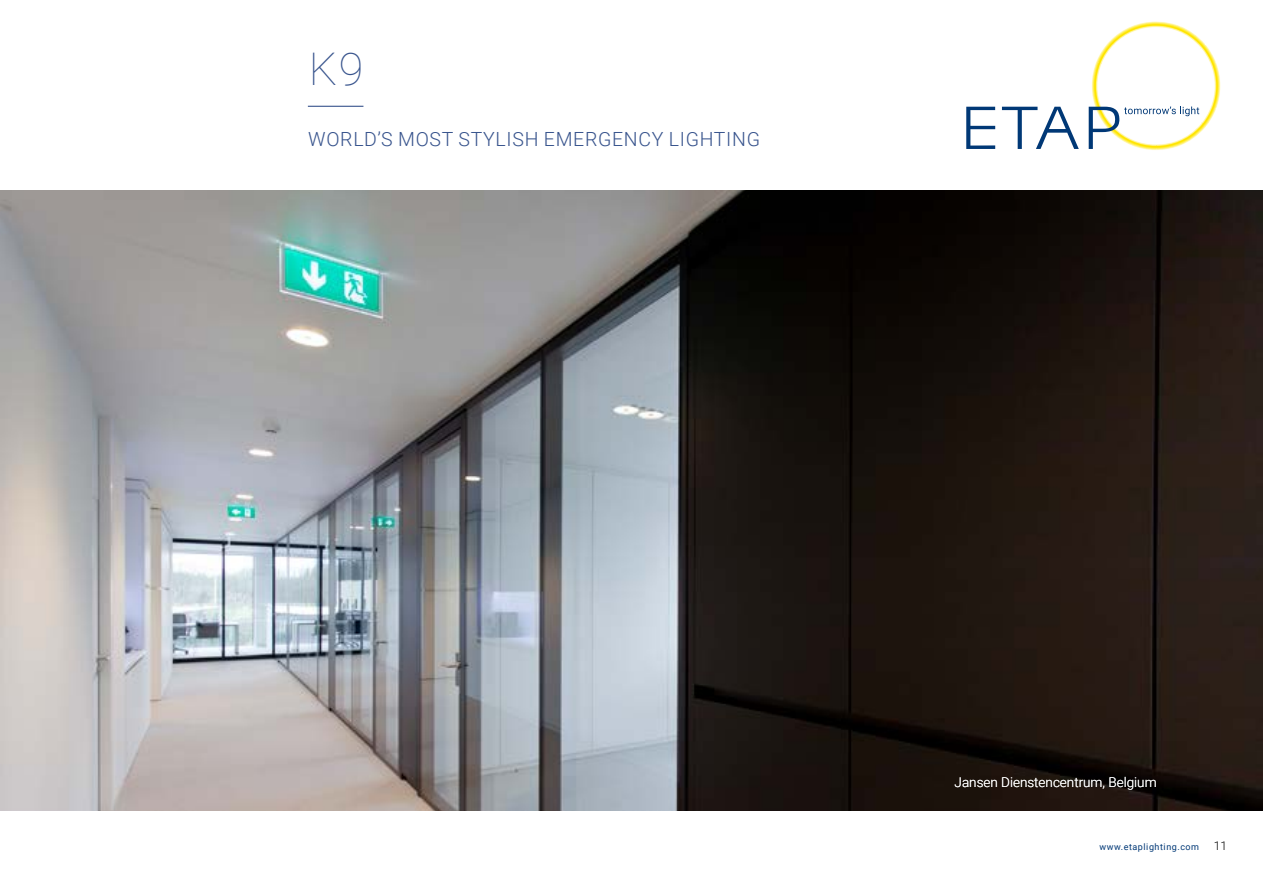
<style>
.page{position:relative;width:1263px;height:893px;background:#fff}
.page>*{position:absolute;margin:0;border:0;box-sizing:border-box;transform-origin:0 0}
.t1{font:100 45px "Roboto";color:#38548d}
.t2{font:300 19.5px "Roboto";letter-spacing:.035em;color:#38548d}
.t3{font:300 13.5px "Roboto";color:#fff}
.t4{font:9px "Roboto";letter-spacing:.06em;color:#003876}
.s1{font-weight:300;font-size:12px;color:#000}
</style>
<div class="page">
<svg style="left:966px;top:107px;width:29px;height:42px"></svg>
<svg style="left:1002px;top:107px;width:77px;height:42px"></svg>
<svg style="left:1089px;top:21px;width:132px;height:129px"></svg>
<img style="left:0;top:190px;width:1263px;height:620px">
<hr style="left:308px;top:106px;width:55px;height:1px;background:#38548d">
<h1 class="t1" style="left:309px;top:37px;width:56px">K9</h1>
<p class="t2" style="left:308px;top:125px;width:453px">WORLD’S MOST STYLISH EMERGENCY LIGHTING</p>
<p class="t3" style="left:954px;top:772px;width:204px">Jansen Dienstencentrum, Belgium</p>
<p class="t4" style="left:1099px;top:841px;width:129px">www.etaplighting.com <span class="s1">11</span></p>
</div>
